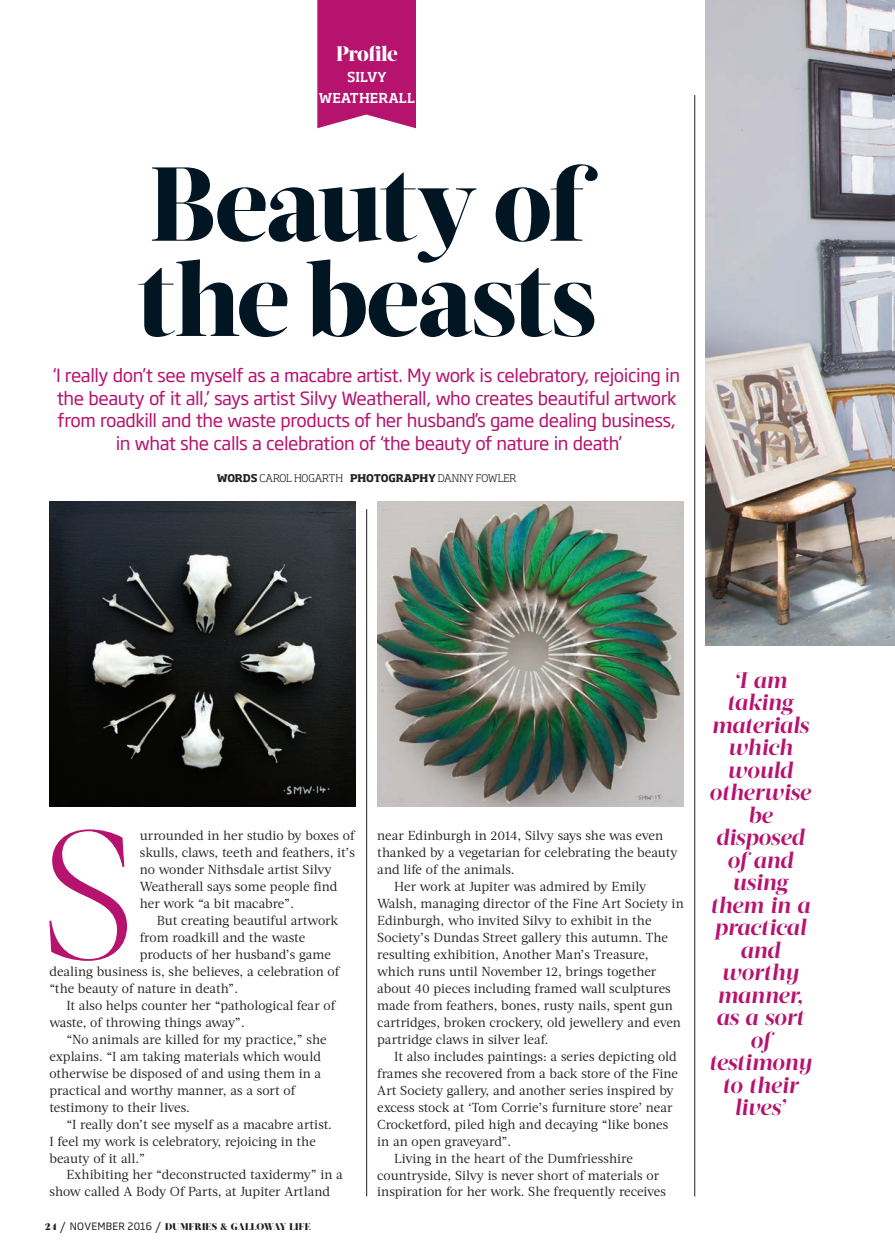
<style>
.page{position:relative;width:895px;height:1260px;background:#fff}
.page>*{position:absolute;margin:0;border:0;box-sizing:border-box;transform-origin:0 0}
.t1{font:300 182.55px "Acta Display";color:#b6136e}
.t2{font:800 104.7px/95.2px "Acta Display";letter-spacing:-.02em;color:#011622}
.t3{font:italic 700 22.5px/22.5px "Acta Display";letter-spacing:-.01em;color:#b6136e;text-align:center}
.t4{font:800 21px "Acta Display";letter-spacing:-.02em;color:#fff}
.t5{font:18px/22.5px "Soho Gothic Pro";letter-spacing:-.025em;color:#b6136e;text-align:center}
.t6{font:500 13.5px/21px "Soho Pro";letter-spacing:.005em;color:#fff;text-align:center}
.t7{font:13.05px/17px "Acta";color:#231f20}
.t8{font:300 10.5px "Soho Pro";letter-spacing:-.01em;color:#231f20}
.t9{font:900 9.75px "Acta Display";letter-spacing:.025em;color:#231f20}
.s1{font-weight:700}
.s2{font-size:10.5px}
.s3{font-family:"Soho Gothic Pro";font-weight:300;font-size:15px}
.s4{font-family:"Soho Gothic Pro";font-weight:400;font-size:10.05px}
</style>
<div class="page">
<img style="left:705px;top:0;width:190px;height:646px">
<hr style="left:366px;top:509px;width:1px;height:687px;background:#231f20">
<hr style="left:694px;top:95px;width:1px;height:1101px;background:#231f20">
<svg style="left:317px;top:0;width:99px;height:128px;background:#ba2176"></svg>
<img style="left:49px;top:501px;width:306px;height:305px">
<img style="left:377px;top:501px;width:306px;height:305px">
<h3 class="t4" style="left:336px;top:41px;width:63px">Profile</h3>
<p class="t6" style="left:319px;top:65px;width:98px">SILVY<br>WEATHERALL</p>
<h2 class="t2" style="left:137px;top:157px;width:461px">Beauty of the beasts</h2>
<p class="t5" style="left:53px;top:363px;width:628px">‘I really don’t see myself as a macabre artist. My work is celebratory, rejoicing in the beauty of it all,’ says artist Silvy Weatherall, who creates beautiful artwork from roadkill and the waste products of her husband’s game dealing business, in what she calls a celebration of ‘the beauty of nature in death’</p>
<p class="t8" style="left:217px;top:470px;width:301px"><span class="s1">WORDS</span> CAROL HOGARTH <span class="s1">PHOTOGRAPHY</span> DANNY FOWLER</p>
<h1 class="t1" style="left:39px;top:789px;width:99px">S</h1>
<p class="t7" style="left:140px;top:827px;width:217px">urrounded in her studio by boxes of skulls, claws, teeth and feathers, it’s no wonder Nithsdale artist Silvy Weatherall says some people find her work “a bit macabre”.</p>
<p class="t7" style="left:157px;top:912px;width:183px">But creating beautiful artwork</p>
<p class="t7" style="left:140px;top:929px;width:167px">from roadkill and the waste</p>
<p class="t7" style="left:140px;top:946px;width:192px">products of her husband’s game</p>
<p class="t7" style="left:49px;top:963px;width:291px">dealing business is, she believes, a celebration of</p>
<p class="t7" style="left:49px;top:980px;width:190px">“the beauty of nature in death”.</p>
<p class="t7" style="left:66px;top:997px;width:270px">It also helps counter her “pathological fear of</p>
<p class="t7" style="left:49px;top:1014px;width:197px">waste, of throwing things away”.</p>
<p class="t7" style="left:66px;top:1031px;width:262px">“No animals are killed for my practice,” she</p>
<p class="t7" style="left:49px;top:1048px;width:273px">explains. “I am taking materials which would</p>
<p class="t7" style="left:49px;top:1065px;width:273px">otherwise be disposed of and using them in a</p>
<p class="t7" style="left:49px;top:1082px;width:247px">practical and worthy manner, as a sort of</p>
<p class="t7" style="left:49px;top:1099px;width:142px">testimony to their lives.</p>
<p class="t7" style="left:66px;top:1115px;width:267px">“I really don’t see myself as a macabre artist.</p>
<p class="t7" style="left:49px;top:1132px;width:268px">I feel my work is celebratory, rejoicing in the</p>
<p class="t7" style="left:49px;top:1149px;width:97px">beauty of it all.”</p>
<p class="t7" style="left:66px;top:1166px;width:278px">Exhibiting her “deconstructed taxidermy” in a</p>
<p class="t7" style="left:49px;top:1183px;width:282px">show called A Body Of Parts, at Jupiter Artland</p>
<p class="t9" style="left:45px;top:1221px;width:267px"><span class="s2">24</span> <span class="s3">/</span> <span class="s4">NOVEMBER 2016</span> <span class="s3">/</span> DUMFRIES &amp; GALLOWAY LIFE</p>
<p class="t7" style="left:377px;top:827px;width:287px">near Edinburgh in 2014, Silvy says she was even</p>
<p class="t7" style="left:377px;top:844px;width:302px">thanked by a vegetarian for celebrating the beauty</p>
<p class="t7" style="left:377px;top:861px;width:139px">and life of the animals.</p>
<p class="t7" style="left:394px;top:878px;width:253px">Her work at Jupiter was admired by Emily</p>
<p class="t7" style="left:377px;top:895px;width:308px">Walsh, managing director of the Fine Art Society in</p>
<p class="t7" style="left:377px;top:912px;width:276px">Edinburgh, who invited Silvy to exhibit in the</p>
<p class="t7" style="left:377px;top:929px;width:292px">Society’s Dundas Street gallery this autumn. The</p>
<p class="t7" style="left:377px;top:946px;width:273px">resulting exhibition, Another Man’s Treasure,</p>
<p class="t7" style="left:377px;top:963px;width:281px">which runs until November 12, brings together</p>
<p class="t7" style="left:377px;top:980px;width:295px">about 40 pieces including framed wall sculptures</p>
<p class="t7" style="left:377px;top:997px;width:297px">made from feathers, bones, rusty nails, spent gun</p>
<p class="t7" style="left:377px;top:1014px;width:305px">cartridges, broken crockery, old jewellery and even</p>
<p class="t7" style="left:377px;top:1031px;width:173px">partridge claws in silver leaf.</p>
<p class="t7" style="left:394px;top:1048px;width:284px">It also includes paintings: a series depicting old</p>
<p class="t7" style="left:377px;top:1065px;width:302px">frames she recovered from a back store of the Fine</p>
<p class="t7" style="left:377px;top:1082px;width:298px">Art Society gallery, and another series inspired by</p>
<p class="t7" style="left:377px;top:1099px;width:297px">excess stock at ‘Tom Corrie’s furniture store’ near</p>
<p class="t7" style="left:377px;top:1115px;width:292px">Crocketford, piled high and decaying “like bones</p>
<p class="t7" style="left:377px;top:1132px;width:135px">in an open graveyard”.</p>
<p class="t7" style="left:394px;top:1149px;width:240px">Living in the heart of the Dumfriesshire</p>
<p class="t7" style="left:377px;top:1166px;width:283px">countryside, Silvy is never short of materials or</p>
<p class="t7" style="left:377px;top:1183px;width:290px">inspiration for her work. She frequently receives</p>
<h3 class="t3" style="left:708px;top:669px;width:104px">‘I am taking materials which would otherwise be disposed of and using them in a practical and worthy manner, as a sort of testimony to their lives’</h3>
</div>
